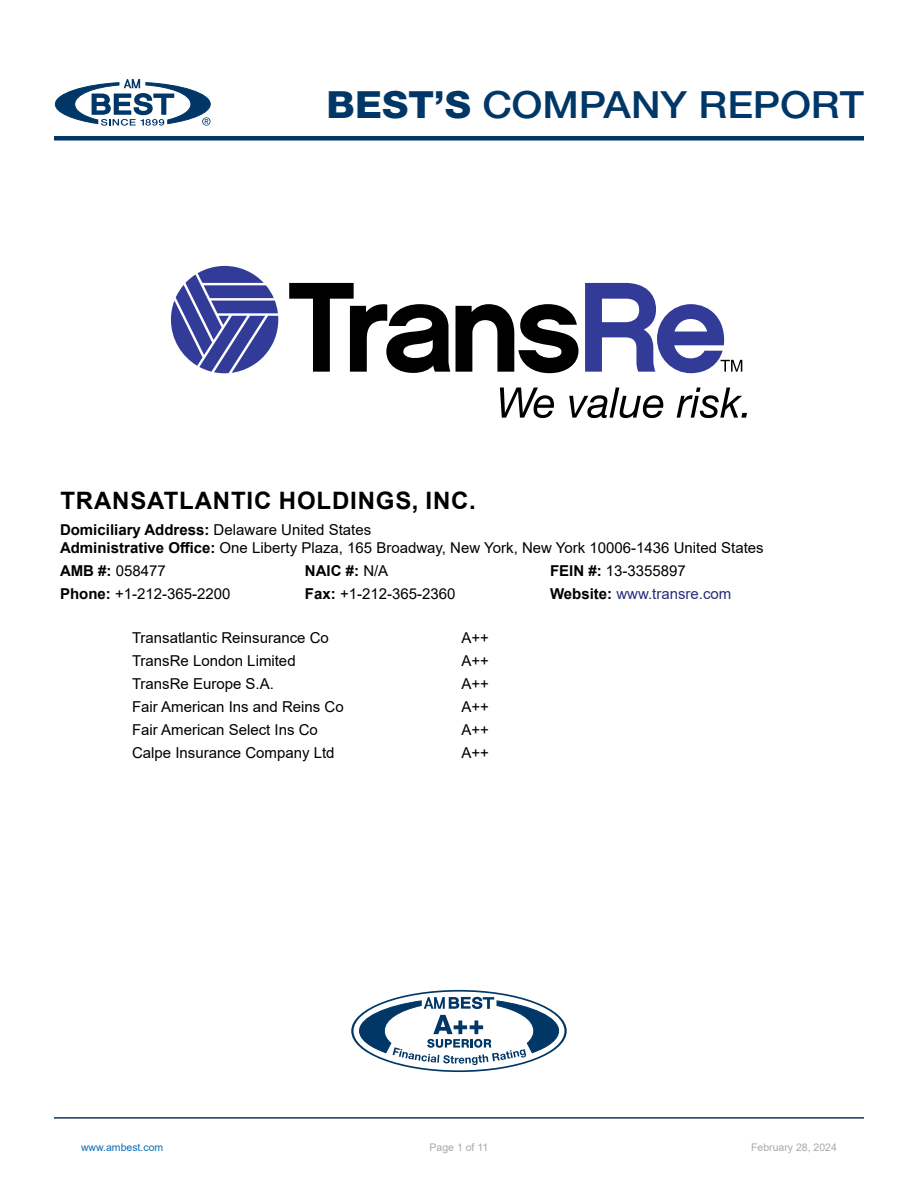
<style>
.page{position:relative;width:918px;height:1188px;background:#fff}
.page>*{position:absolute;margin:0;border:0;box-sizing:border-box;transform-origin:0 0}
.t1{font:500 37.5px "Helvetica Neue";letter-spacing:-.005em;color:#003767;scale:1.09 1}
.t2{font:700 24px "Arial";letter-spacing:.035em;color:#000}
.t3{font:15px/18px "Arial";color:#000}
.t4{font:15px "Arial";color:#2a2c7c}
.t5{font:700 15px "Arial";color:#000}
.t6{font:10.5px "Arial";color:#a7a9ab}
.t7{font:10.5px "Arial";color:#0d6fb3}
.s1{font-weight:800}
.s2{font-weight:700}
.s3{font-weight:400}
.s4{font-weight:700;color:#000}
</style>
<div class="page">
<hr style="left:54px;top:1117px;width:810px;height:2px;background:#15355b">
<div style="left:54px;top:136px;width:810px;height:5px;background:#003767"></div>
<svg style="left:55px;top:79px;width:156px;height:47px"></svg>
<svg style="left:500px;top:388px;width:54px;height:30px"></svg>
<svg style="left:569px;top:388px;width:94px;height:30px"></svg>
<svg style="left:677px;top:388px;width:70px;height:30px"></svg>
<svg style="left:289px;top:283px;width:161px;height:90px"></svg>
<svg style="left:456px;top:304px;width:122px;height:69px"></svg>
<svg style="left:171px;top:266px;width:107px;height:107px"></svg>
<svg style="left:585px;top:283px;width:157px;height:90px"></svg>
<svg style="left:351px;top:990px;width:216px;height:82px"></svg>
<h1 class="t1" style="left:327px;top:83px;width:495px"><span class="s1">BEST’S</span> COMPANY REPORT</h1>
<h2 class="t2" style="left:60px;top:492px;width:417px">TRANSATLANTIC HOLDINGS, INC.</h2>
<p class="t3" style="left:60px;top:522px;width:705px"><span class="s2">Domiciliary Address:</span> Delaware United States<br><span class="s2">Administrative OfÏce:</span> One Liberty Plaza, 165 Broadway, New York, New York 10006-1436 United States</p>
<p class="t3" style="left:60px;top:563px;width:107px"><span class="s2">AMB #:</span> 058477</p>
<p class="t5" style="left:305px;top:565px;width:85px">NAIC #: <span class="s3">N/A</span></p>
<p class="t3" style="left:550px;top:563px;width:137px"><span class="s2">FEIN #:</span> 13-3355897</p>
<p class="t3" style="left:60px;top:586px;width:172px"><span class="s2">Phone:</span> +1-212-365-2200</p>
<p class="t3" style="left:305px;top:586px;width:152px"><span class="s2">Fax:</span> +1-212-365-2360</p>
<p class="t4" style="left:550px;top:588px;width:183px"><span class="s4">Website:</span> www.transre.com</p>
<p class="t3" style="left:132px;top:630px;width:199px">Transatlantic Reinsurance Co</p>
<p class="t3" style="left:461px;top:630px;width:29px">A++</p>
<p class="t3" style="left:132px;top:653px;width:165px">TransRe London Limited</p>
<p class="t3" style="left:461px;top:653px;width:29px">A++</p>
<p class="t3" style="left:132px;top:676px;width:144px">TransRe Europe S.A.</p>
<p class="t3" style="left:461px;top:676px;width:29px">A++</p>
<p class="t3" style="left:132px;top:699px;width:213px">Fair American Ins and Reins Co</p>
<p class="t3" style="left:461px;top:699px;width:29px">A++</p>
<p class="t3" style="left:132px;top:722px;width:187px">Fair American Select Ins Co</p>
<p class="t3" style="left:461px;top:722px;width:29px">A++</p>
<p class="t3" style="left:132px;top:745px;width:204px">Calpe Insurance Company Ltd</p>
<p class="t3" style="left:461px;top:745px;width:29px">A++</p>
<p class="t7" style="left:81px;top:1143px;width:84px">www.ambest.com</p>
<p class="t6" style="left:430px;top:1143px;width:60px">Page 1 of 11</p>
<p class="t6" style="left:751px;top:1143px;width:87px">February 28, 2024</p>
</div>
